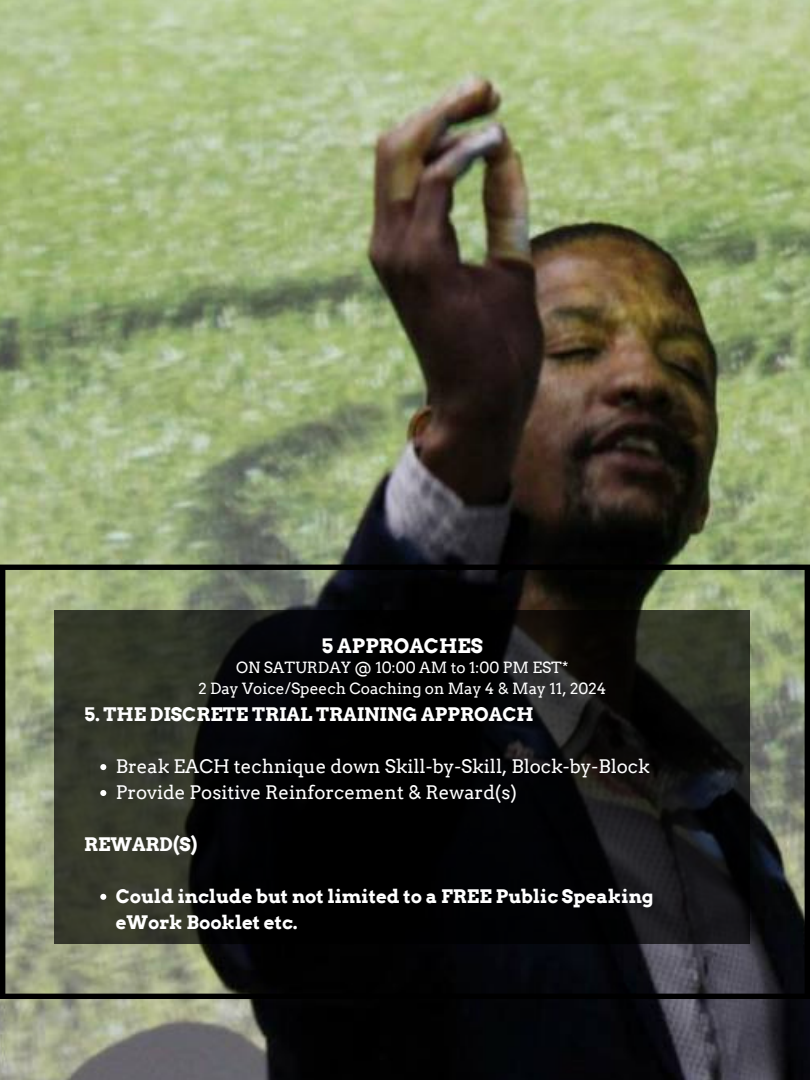
<style>
.page{position:relative;width:810px;height:1080px;background:#fff}
.page>*{position:absolute;margin:0;border:0;box-sizing:border-box;transform-origin:0 0}
.t1{font:700 19.88px "Arvo";color:#fff}
.t2{font:700 18.69px/25.9px "Arvo";color:#fff}
.t3{font:18.69px "Arvo";color:#fff}
.t4{font:15.44px "Arvo";color:#fff}
</style>
<div class="page">
<img style="left:0;top:0;width:810px;height:1080px">
<svg style="left:0;top:565px;width:810px;height:434px;background:#525747"></svg>
<svg style="left:54px;top:610px;width:696px;height:334px;background:#131411"></svg>
<svg style="left:100px;top:764px;width:6px;height:6px"></svg>
<svg style="left:100px;top:790px;width:6px;height:6px"></svg>
<svg style="left:100px;top:894px;width:6px;height:6px"></svg>
<h1 class="t1" style="left:322px;top:634px;width:163px">5 APPROACHES</h1>
<p class="t4" style="left:236px;top:658px;width:334px">ON SATURDAY @ 10:00 AM to 1:00 PM EST*</p>
<p class="t4" style="left:198px;top:679px;width:409px">2 Day Voice/Speech Coaching on May 4 &amp; May 11, 2024</p>
<p class="t2" style="left:84px;top:702px;width:451px">5. THE DISCRETE TRIAL TRAINING APPROACH</p>
<p class="t3" style="left:116px;top:755px;width:535px">Break EACH technique down Skill-by-Skill, Block-by-Block</p>
<p class="t3" style="left:116px;top:781px;width:403px">Provide Positive Reinforcement &amp; Reward(s)</p>
<h1 class="t2" style="left:84px;top:832px;width:115px">REWARD(S)</h1>
<h1 class="t2" style="left:116px;top:883px;width:539px">Could include but not limited to a FREE Public Speaking eWork Booklet etc.</h1>
</div>
